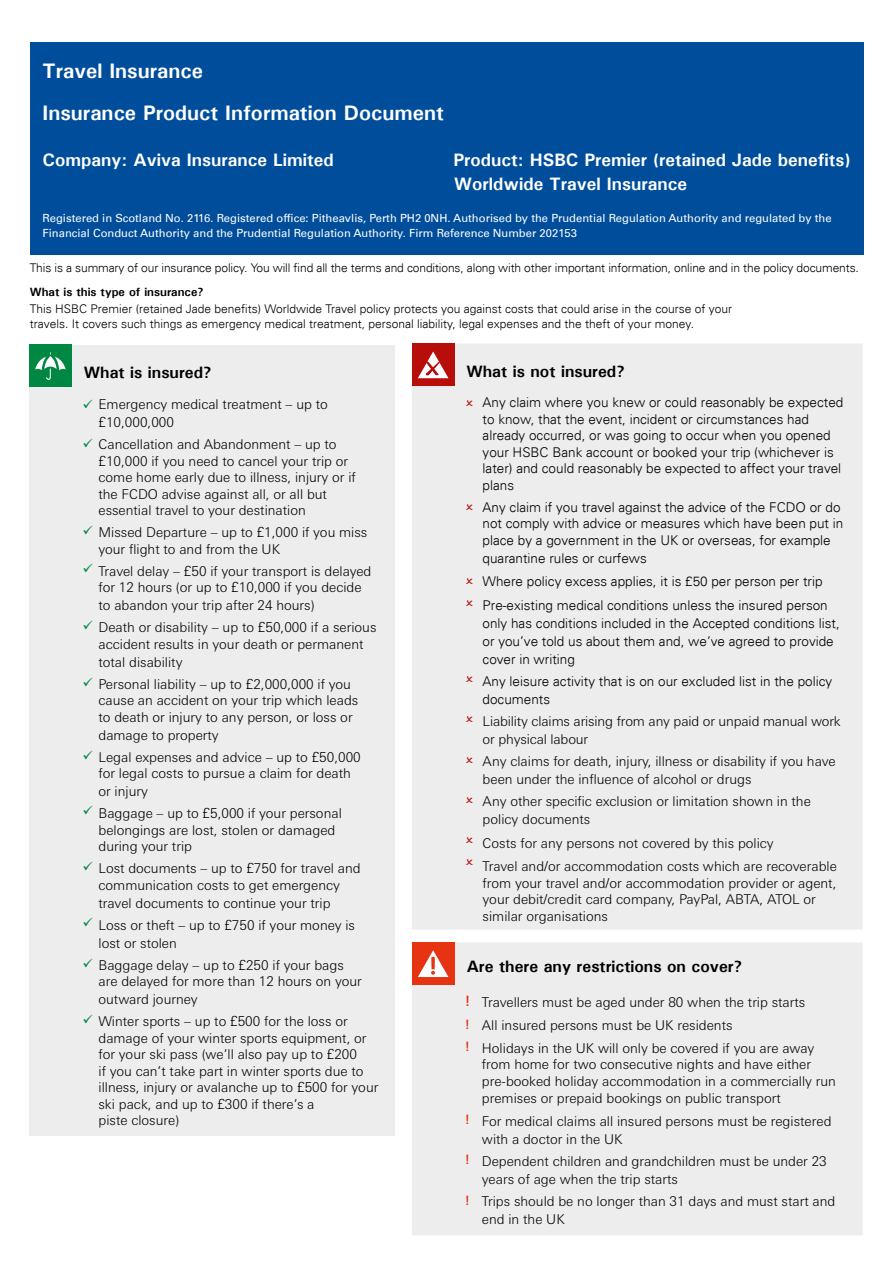
<style>
.page{position:relative;width:893px;height:1263px;background:#fff}
.page>*{position:absolute;margin:0;border:0;box-sizing:border-box;transform-origin:0 0}
.t1{font:700 21px/42.2px "Univers";color:#fff}
.t2{font:700 18px/24px "Univers";color:#fff}
.t3{font:700 16.5px "Univers";color:#000}
.t4{font:700 15px "Univers";color:#e63312}
.t5{font:300 13.5px/16.5px "Univers Nextfor HSBC";color:#000}
.t6{font:300 13.5px/16.5px "Univers";color:#000}
.t7{font:700 13.5px/22.2px "Univers";color:#e63312}
.t8{font:300 12px/15px "Univers";color:#000}
.t9{font:700 12px "Univers";color:#000}
.t10{font:11.25px/15px "Univers 55 Roman";color:#fff}
.s1{color:#008842}
</style>
<div class="page">
<div style="left:29px;top:345px;width:366px;height:791px;background:#ededed"></div>
<div style="left:29px;top:345px;width:43px;height:42px;background:#008842"></div>
<svg style="left:35px;top:352px;width:31px;height:28px"></svg>
<div style="left:412px;top:343px;width:451px;height:892px;background:#ededed"></div>
<div style="left:412px;top:344px;width:42px;height:42px;background:#b70e0c"></div>
<svg style="left:418px;top:351px;width:30px;height:27px"></svg>
<div style="left:412px;top:942px;width:42px;height:43px;background:#e63312"></div>
<svg style="left:418px;top:950px;width:30px;height:27px"></svg>
<div style="left:30px;top:43px;width:833px;height:212px;background:#004e9b"></div>
<svg style="left:466px;top:399px;width:7px;height:6px"></svg>
<svg style="left:466px;top:504px;width:7px;height:6px"></svg>
<svg style="left:466px;top:577px;width:7px;height:6px"></svg>
<svg style="left:466px;top:599px;width:7px;height:7px"></svg>
<svg style="left:466px;top:676px;width:7px;height:6px"></svg>
<svg style="left:466px;top:716px;width:7px;height:6px"></svg>
<svg style="left:466px;top:756px;width:7px;height:6px"></svg>
<svg style="left:466px;top:796px;width:7px;height:7px"></svg>
<svg style="left:466px;top:837px;width:7px;height:6px"></svg>
<svg style="left:466px;top:859px;width:7px;height:6px"></svg>
<h1 class="t1" style="left:43px;top:50px;width:403px">Travel Insurance<br>Insurance Product Information Document</h1>
<h2 class="t2" style="left:43px;top:147px;width:293px">Company: Aviva Insurance Limited</h2>
<h2 class="t2" style="left:453px;top:147px;width:398px">Product: HSBC Premier (retained Jade benefits)<br>Worldwide Travel Insurance</h2>
<p class="t10" style="left:43px;top:211px;width:791px">Registered in Scotland No. 2116. Registered office: Pitheavlis, Perth PH2 0NH. Authorised by the Prudential Regulation Authority and regulated by the<br>Financial Conduct Authority and the Prudential Regulation Authority. Firm Reference Number 202153</p>
<p class="t8" style="left:30px;top:261px;width:831px">This is a summary of our insurance policy. You will find all the terms and conditions, along with other important information, online and in the policy documents.</p>
<p class="t9" style="left:30px;top:284px;width:175px">What is this type of insurance?</p>
<p class="t8" style="left:30px;top:301px;width:704px">This HSBC Premier (retained Jade benefits) Worldwide Travel policy protects you against costs that could arise in the course of your travels. It covers such things as emergency medical treatment, personal liability, legal expenses and the theft of your money.</p>
<p class="t3" style="left:84px;top:362px;width:130px">What is insured?</p>
<p class="t5" style="left:99px;top:413px;width:77px">£10,000,000</p>
<p class="t5" style="left:99px;top:452px;width:259px">£10,000 if you need to cancel your trip or come home early due to illness, injury or if the FCDO advise against all, or all but essential travel to your destination</p>
<p class="t5" style="left:99px;top:523px;width:270px">Missed Departure – up to £1,000 if you miss your flight to and from the UK</p>
<p class="t5" style="left:99px;top:577px;width:265px;line-height:18px">for 12 hours (or up to £10,000 if you decide to abandon your trip after 24 hours)</p>
<p class="t5" style="left:99px;top:634px;width:266px;line-height:18px">accident results in your death or permanent total disability</p>
<p class="t5" style="left:99px;top:691px;width:261px">cause an accident on your trip which leads to death or injury to any person, or loss or</p>
<p class="t5" style="left:99px;top:726px;width:122px">damage to property</p>
<p class="t5" style="left:99px;top:763px;width:254px;line-height:18px">for legal costs to pursue a claim for death or injury</p>
<p class="t5" style="left:99px;top:804px;width:245px">Baggage – up to £5,000 if your personal belongings are lost, stolen or damaged during your trip</p>
<p class="t5" style="left:99px;top:859px;width:264px">Lost documents – up to £750 for travel and communication costs to get emergency</p>
<p class="t5" style="left:99px;top:894px;width:234px">travel documents to continue your trip</p>
<p class="t5" style="left:99px;top:934px;width:80px">lost or stolen</p>
<p class="t5" style="left:99px;top:972px;width:265px;line-height:18px">are delayed for more than 12 hours on your outward journey</p>
<p class="t5" style="left:99px;top:1029px;width:281px">damage of your winter sports equipment, or for your ski pass (we’ll also pay up to £200<br>if you can’t take part in winter sports due to illness, injury or avalanche up to £500 for your ski pack, and up to £300 if there’s a<br>piste closure)</p>
<p class="t3" style="left:466px;top:361px;width:160px">What is not insured?</p>
<p class="t6" style="left:483px;top:394px;width:362px">Any claim where you knew or could reasonably be expected to know, that the event, incident or circumstances had already occurred, or was going to occur when you opened your HSBC Bank account or booked your trip (whichever is later) and could reasonably be expected to affect your travel plans</p>
<p class="t6" style="left:483px;top:499px;width:362px">Any claim if you travel against the advice of the FCDO or do not comply with advice or measures which have been put in place by a government in the UK or overseas, for example</p>
<p class="t6" style="left:483px;top:546px;width:347px;line-height:23.5px">quarantine rules or curfews<br>Where policy excess applies, it is £50 per person per trip<br>Pre-existing medical conditions unless the insured person</p>
<p class="t6" style="left:483px;top:614px;width:359px;line-height:18px">only has conditions included in the Accepted conditions list, or you’ve told us about them and, we’ve agreed to provide cover in writing</p>
<p class="t6" style="left:483px;top:672px;width:351px;line-height:18px">Any leisure activity that is on our excluded list in the policy documents</p>
<p class="t5" style="left:483px;top:711px;width:360px;line-height:18px">Liability claims arising from any paid or unpaid manual work or physical labour</p>
<p class="t5" style="left:483px;top:751px;width:355px;line-height:18px">Any claims for death, injury, illness or disability if you have been under the influence of alcohol or drugs</p>
<p class="t5" style="left:483px;top:791px;width:330px;line-height:18px">Any other specific exclusion or limitation shown in the policy documents</p>
<p class="t5" style="left:483px;top:830px;width:356px;line-height:23.5px">Costs for any persons not covered by this policy<br>Travel and/or accommodation costs which are recoverable</p>
<p class="t5" style="left:483px;top:874px;width:355px">from your travel and/or accommodation provider or agent, your debit/credit card company, PayPal, ABTA, ATOL or similar organisations</p>
<p class="t3" style="left:467px;top:957px;width:277px">Are there any restrictions on cover?</p>
<p class="t5" style="left:482px;top:989px;width:325px;line-height:23.5px">Travellers must be aged under 80 when the trip starts<br>All insured persons must be UK residents</p>
<p class="t5" style="left:482px;top:1038px;width:356px">Holidays in the UK will only be covered if you are away from home for two consecutive nights and have either pre-booked holiday accommodation in a commercially run</p>
<p class="t5" style="left:482px;top:1087px;width:351px;line-height:22px">premises or prepaid bookings on public transport<br>For medical claims all insured persons must be registered</p>
<p class="t5" style="left:482px;top:1127px;width:346px;line-height:22px">with a doctor in the UK<br>Dependent children and grandchildren must be under 23</p>
<p class="t5" style="left:482px;top:1167px;width:355px;line-height:22px">years of age when the trip starts<br>Trips should be no longer than 31 days and must start and</p>
<p class="t5" style="left:482px;top:1209px;width:84px">end in the UK</p>
<p class="t5" style="left:82px;top:395px;width:247px"><span class="s1">✓</span> Emergency medical treatment – up to</p>
<p class="t5" style="left:82px;top:435px;width:256px"><span class="s1">✓</span> Cancellation and Abandonment – up to</p>
<p class="t5" style="left:82px;top:562px;width:291px"><span class="s1">✓</span> Travel delay – £50 if your transport is delayed</p>
<p class="t5" style="left:82px;top:618px;width:296px"><span class="s1">✓</span> Death or disability – up to £50,000 if a serious</p>
<p class="t5" style="left:82px;top:675px;width:270px"><span class="s1">✓</span> Personal liability – up to £2,000,000 if you</p>
<p class="t5" style="left:82px;top:748px;width:280px"><span class="s1">✓</span> Legal expenses and advice – up to £50,000</p>
<p class="t5" style="left:82px;top:916px;width:274px"><span class="s1">✓</span> Loss or theft – up to £750 if your money is</p>
<p class="t5" style="left:82px;top:956px;width:263px"><span class="s1">✓</span> Baggage delay – up to £250 if your bags</p>
<p class="t4" style="left:465px;top:992px;width:6px">!</p>
<p class="t7" style="left:465px;top:1012px;width:6px">! !</p>
<p class="t5" style="left:82px;top:1012px;width:267px"><span class="s1">✓</span> Winter sports – up to £500 for the loss or</p>
<p class="t7" style="left:465px;top:1108px;width:6px">!</p>
<p class="t7" style="left:465px;top:1148px;width:6px">!</p>
<p class="t7" style="left:465px;top:1188px;width:6px">!</p>
</div>
